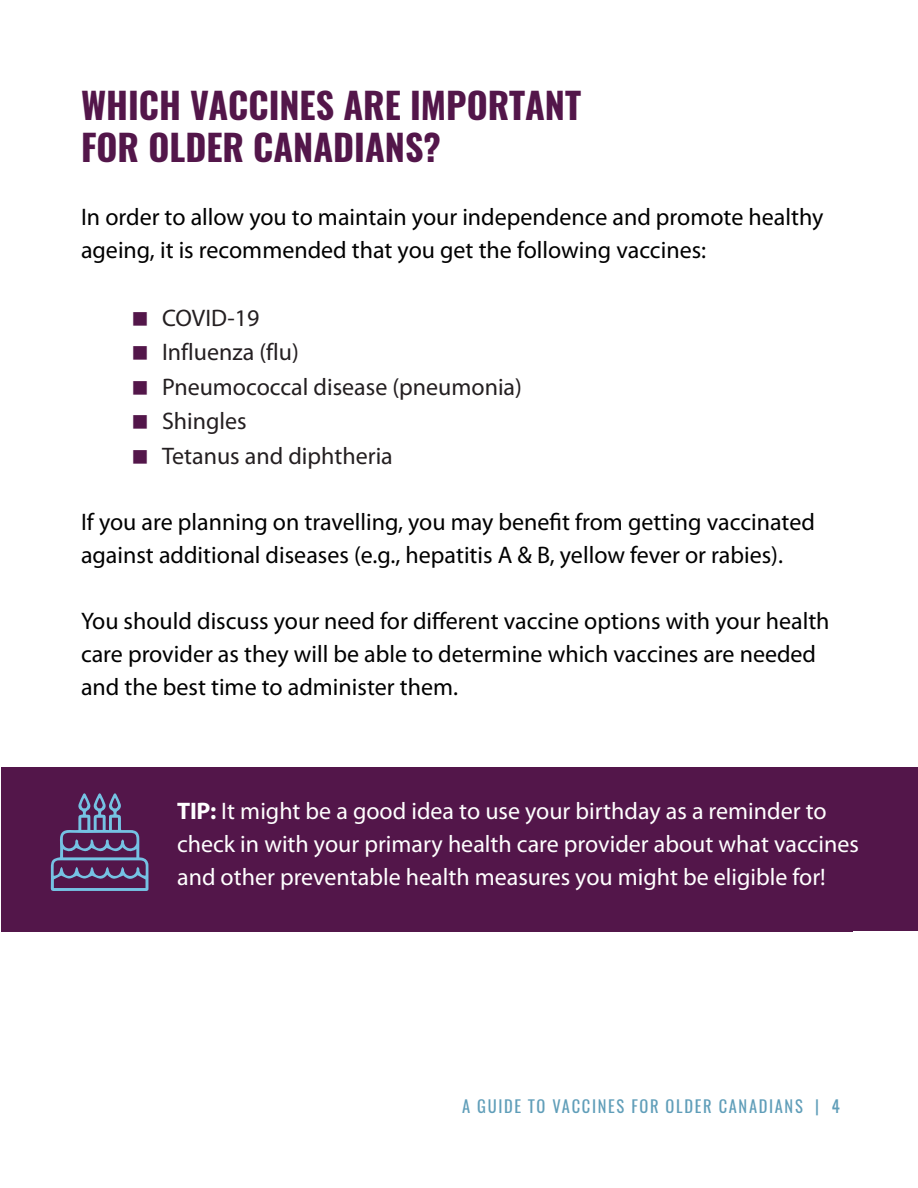
<style>
.page{position:relative;width:918px;height:1188px;background:#fff}
.page>*{position:absolute;margin:0;border:0;box-sizing:border-box;transform-origin:0 0}
.t1{font:700 36px/42px "Oswald";color:#53164a}
.t2{font:24px/33px "Myriad Pro";color:#000}
.t3{font:24px/33px "Myriad Pro";color:#fff}
.t4{font:24px/34.5px "Myriad Pro";color:#241f21}
.t5{font:16.5px "Oswald";letter-spacing:.1em;color:#609eb9}
.s1{font-weight:700}
</style>
<div class="page">
<div style="left:2px;top:767px;width:916px;height:165px;background:#53164a"></div>
<svg style="left:51px;top:793px;width:98px;height:98px"></svg>
<h1 class="t1" style="left:81px;top:86px;width:502px">WHICH VACCINES ARE IMPORTANT<br>FOR OLDER CANADIANS?</h1>
<p class="t2" style="left:81px;top:200px;width:744px">In order to allow you to maintain your independence and promote healthy ageing, it is recommended that you get the following vaccines:</p>
<p class="t4" style="left:162px;top:300px;width:362px">COVID-19<br>Influenza (flu)<br>Pneumococcal disease (pneumonia)<br>Shingles<br>Tetanus and diphtheria</p>
<p class="t2" style="left:81px;top:505px;width:735px">If you are planning on travelling, you may benefit from getting vaccinated against additional diseases (e.g., hepatitis A &amp; B, yellow fever or rabies).</p>
<p class="t2" style="left:81px;top:604px;width:750px">You should discuss your need for different vaccine options with your health care provider as they will be able to determine which vaccines are needed and the best time to administer them.</p>
<p class="t3" style="left:177px;top:794px;width:683px"><span class="s1">TIP:</span> It might be a good idea to use your birthday as a reminder to check in with your primary health care provider about what vaccines and other preventable health measures you might be eligible for!</p>
<p class="t5" style="left:462px;top:1095px;width:379px">A GUIDE TO VACCINES FOR OLDER CANADIANS | 4</p>
</div>
